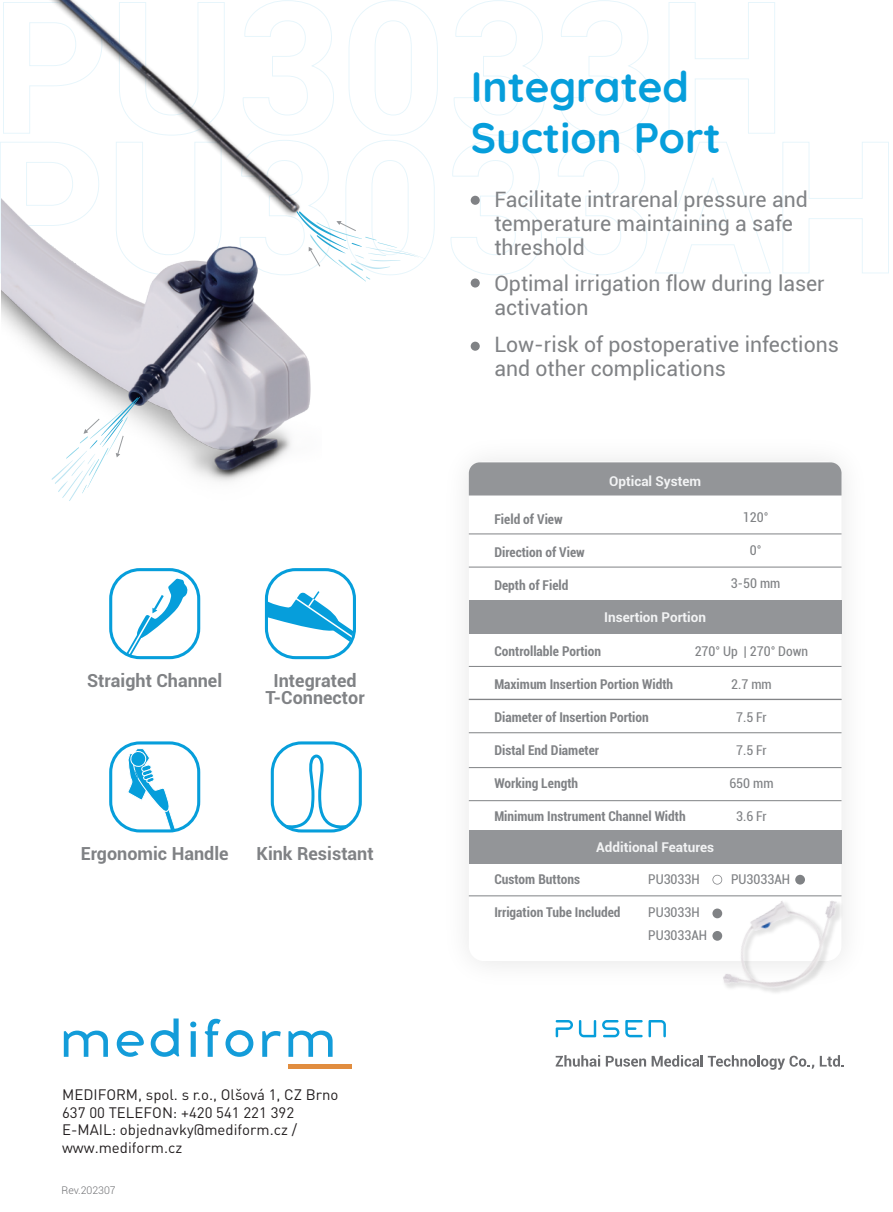
<style>
.page{position:relative;width:893px;height:1212px;background:#fff}
.page>*{position:absolute;margin:0;border:0;box-sizing:border-box;transform-origin:0 0}
.t1{font:300 42.45px/51px "Quicksand";color:#069edb}
.t2{font:21.3px/24px "Roboto";color:#808285}
.t3{font:700 18px/17px "Roboto";color:#808285;text-align:center}
.t4{font:15px/17.5px "DIN Pro";color:#231f20}
.t5{font:700 condensed 13.5px "Roboto";color:#808285}
.t6{font:condensed 13.5px/22.5px "Roboto";color:#808285}
.t7{font:700 13.5px "Roboto";color:#f2f3f4}
.t8{font:300 10.5px "Roboto";color:#6c6d70}
</style>
<div class="page">
<svg style="left:450px;top:0;width:95px;height:275px"></svg>
<svg style="left:556px;top:0;width:219px;height:275px"></svg>
<svg style="left:782px;top:142px;width:107px;height:132px"></svg>
<img style="left:1px;top:221px;width:310px;height:261px">
<div style="left:466px;top:459px;width:379px;height:506px;background:#f4f4f4"></div>
<div style="left:469px;top:461px;width:372px;height:500px;background:#fff;border-radius:15px"></div>
<svg style="left:625px;top:1020px;width:41px;height:17px"></svg>
<svg style="left:556px;top:1020px;width:17px;height:17px"></svg>
<svg style="left:602px;top:1020px;width:17px;height:17px"></svg>
<svg style="left:579px;top:1020px;width:17px;height:17px"></svg>
<svg style="left:556px;top:1055px;width:44px;height:12px"></svg>
<svg style="left:606px;top:1056px;width:40px;height:11px"></svg>
<svg style="left:652px;top:1055px;width:162px;height:15px"></svg>
<svg style="left:820px;top:1055px;width:24px;height:12px"></svg>
<svg style="left:109px;top:568px;width:91px;height:91px"></svg>
<div style="left:469px;top:600px;width:372px;height:33px;background:#939598"></div>
<div style="left:469px;top:462px;width:372px;height:33px;background:#939598"></div>
<hr style="left:469px;top:534px;width:372px;height:1px;background:#808285">
<hr style="left:469px;top:567px;width:372px;height:1px;background:#808285">
<hr style="left:469px;top:666px;width:372px;height:1px;background:#808285">
<hr style="left:469px;top:699px;width:372px;height:1px;background:#808285">
<hr style="left:469px;top:732px;width:372px;height:1px;background:#808285">
<hr style="left:469px;top:767px;width:372px;height:1px;background:#808285">
<hr style="left:469px;top:800px;width:372px;height:1px;background:#808285">
<hr style="left:469px;top:895px;width:372px;height:1px;background:#808285">
<svg style="left:265px;top:568px;width:91px;height:91px"></svg>
<svg style="left:239px;top:0;width:199px;height:281px"></svg>
<img style="left:0;top:0;width:315px;height:221px">
<svg style="left:52px;top:397px;width:88px;height:104px"></svg>
<img style="left:692px;top:872px;width:153px;height:93px">
<img style="left:706px;top:884px;width:139px;height:109px">
<div style="left:469px;top:831px;width:372px;height:33px;background:#939598"></div>
<svg style="left:712px;top:875px;width:10px;height:9px"></svg>
<div style="left:795px;top:875px;width:10px;height:9px;background:#808285;border-radius:50%"></div>
<div style="left:712px;top:908px;width:10px;height:10px;background:#808285;border-radius:50%"></div>
<div style="left:712px;top:931px;width:10px;height:10px;background:#808285;border-radius:50%"></div>
<div style="left:471px;top:196px;width:9px;height:9px;background:#808285;border-radius:50%"></div>
<div style="left:471px;top:278px;width:9px;height:10px;background:#808285;border-radius:50%"></div>
<div style="left:471px;top:342px;width:9px;height:9px;background:#808285;border-radius:50%"></div>
<svg style="left:109px;top:741px;width:91px;height:91px"></svg>
<svg style="left:271px;top:741px;width:91px;height:91px"></svg>
<svg style="left:190px;top:1021px;width:6px;height:36px"></svg>
<svg style="left:205px;top:1019px;width:48px;height:38px"></svg>
<svg style="left:262px;top:1031px;width:19px;height:26px"></svg>
<svg style="left:288px;top:1030px;width:45px;height:27px"></svg>
<svg style="left:64px;top:1030px;width:44px;height:27px"></svg>
<svg style="left:151px;top:1018px;width:28px;height:39px"></svg>
<svg style="left:117px;top:1031px;width:27px;height:26px"></svg>
<div style="left:288px;top:1064px;width:64px;height:5px;background:#e18d3f"></div>
<h3 class="t3" style="left:87px;top:671px;width:137px">Straight Channel</h3>
<h3 class="t3" style="left:266px;top:671px;width:101px">Integrated<br>T-Connector</h3>
<h3 class="t3" style="left:81px;top:844px;width:149px">Ergonomic Handle</h3>
<h3 class="t3" style="left:257px;top:844px;width:119px">Kink Resistant</h3>
<p class="t4" style="left:62px;top:1085px;width:278px">MEDIFORM, spol. s r.o., Olšová 1, CZ Brno<br>637 00 TELEFON: +420 541 221 392<br>E-MAIL: objednavky@mediform.cz / www.mediform.cz</p>
<p class="t8" style="left:61px;top:1183px;width:56px">Rev.202307</p>
<h1 class="t1" style="left:471px;top:57px;width:252px">Integrated<br>Suction Port</h1>
<h2 class="t2" style="left:494px;top:186px;width:315px">Facilitate intrarenal pressure and temperature maintaining a safe threshold</h2>
<h2 class="t2" style="left:494px;top:271px;width:332px">Optimal irrigation flow during laser activation</h2>
<h2 class="t2" style="left:494px;top:332px;width:346px">Low-risk of postoperative infections and other complications</h2>
<p class="t5" style="left:494px;top:509px;width:70px">Field of View</p>
<p class="t5" style="left:494px;top:542px;width:92px">Direction of View</p>
<p class="t5" style="left:494px;top:575px;width:76px">Depth of Field</p>
<p class="t7" style="left:609px;top:472px;width:94px">Optical System</p>
<p class="t7" style="left:604px;top:608px;width:103px">Insertion Portion</p>
<p class="t6" style="left:743px;top:506px;width:27px">120°</p>
<p class="t6" style="left:750px;top:539px;width:13px">0°</p>
<p class="t6" style="left:731px;top:572px;width:51px">3-50 mm</p>
<p class="t5" style="left:494px;top:642px;width:108px">Controllable Portion</p>
<p class="t5" style="left:494px;top:675px;width:180px">Maximum Insertion Portion Width</p>
<p class="t5" style="left:494px;top:708px;width:156px">Diameter of Insertion Portion</p>
<p class="t5" style="left:494px;top:741px;width:106px">Distal End Diameter</p>
<p class="t5" style="left:494px;top:774px;width:85px">Working Length</p>
<p class="t5" style="left:494px;top:807px;width:193px">Minimum Instrument Channel Width</p>
<p class="t6" style="left:695px;top:640px;width:115px">270° Up | 270° Down</p>
<p class="t6" style="left:731px;top:673px;width:42px">2.7 mm</p>
<p class="t6" style="left:736px;top:705px;width:32px">7.5 Fr</p>
<p class="t6" style="left:736px;top:738px;width:32px">7.5 Fr</p>
<p class="t6" style="left:729px;top:771px;width:46px">650 mm</p>
<p class="t6" style="left:736px;top:804px;width:32px">3.6 Fr</p>
<p class="t7" style="left:596px;top:838px;width:119px">Additional Features</p>
<p class="t5" style="left:494px;top:869px;width:87px">Custom Buttons</p>
<p class="t6" style="left:648px;top:867px;width:53px">PU3033H</p>
<p class="t6" style="left:731px;top:867px;width:60px">PU3033AH</p>
<p class="t6" style="left:648px;top:901px;width:60px">PU3033H<br>PU3033AH</p>
<p class="t5" style="left:494px;top:903px;width:128px">Irrigation Tube Included</p>
</div>
